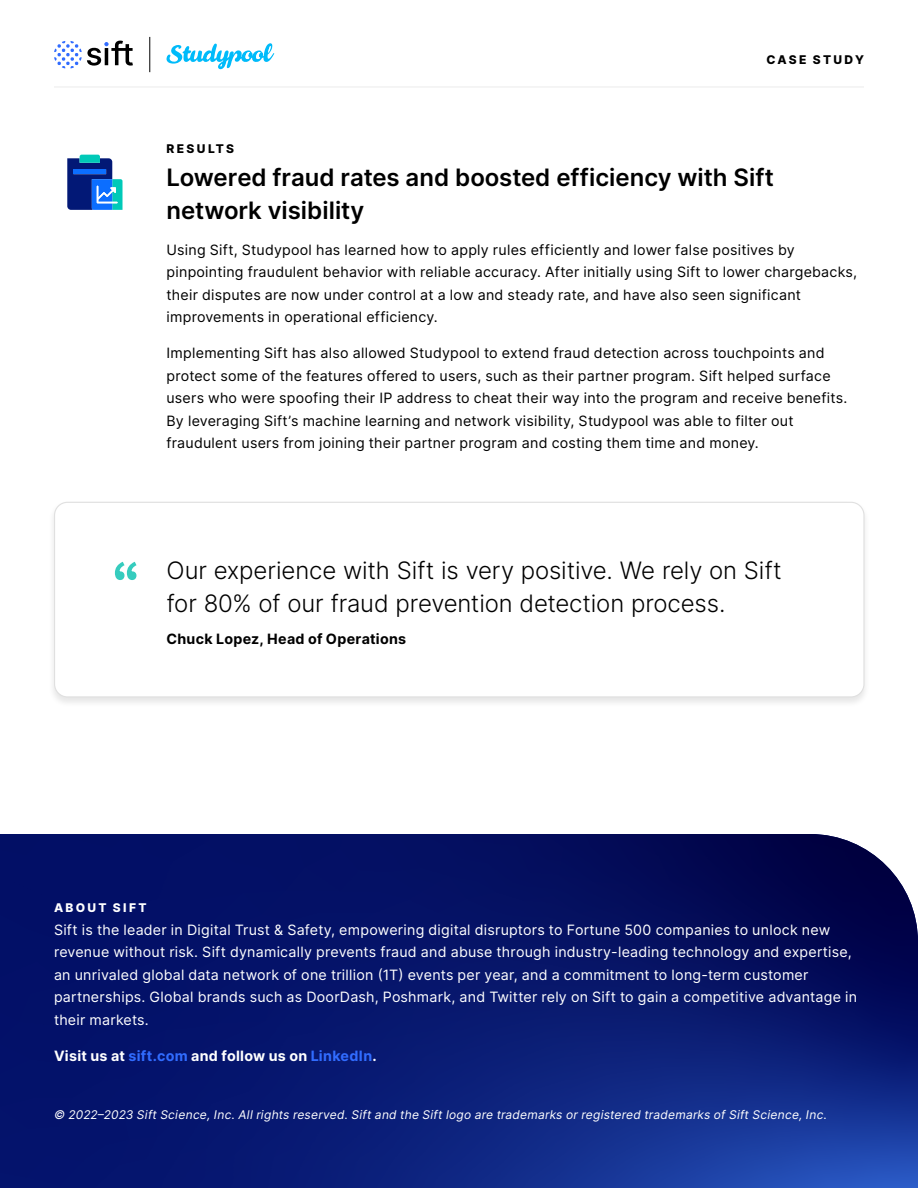
<style>
.page{position:relative;width:918px;height:1188px;background:#fff}
.page>*{position:absolute;margin:0;border:0;box-sizing:border-box;transform-origin:0 0}
.t1{font:300 24px/33px "Inter";letter-spacing:-.005em;color:#000}
.t2{font:600 24px/33px "Inter";color:#000}
.t3{font:14.25px/22.5px "Inter";letter-spacing:.015em;color:#000}
.t4{font:14.25px/22.5px "Inter";letter-spacing:.015em;color:#fff}
.t5{font:700 14.25px "Inter";letter-spacing:.02em;color:#fff}
.t6{font:700 14.25px "Inter";letter-spacing:.02em;color:#000}
.t7{font:italic 12px "Inter";letter-spacing:.02em;color:#fff}
.t8{font:800 12px "Inter";letter-spacing:.185em;color:#000}
.t9{font:800 12px "Inter";letter-spacing:.19em;color:#fff}
.s1{color:#316cff}
</style>
<div class="page">
<svg style="left:54px;top:41px;width:79px;height:27px"></svg>
<svg style="left:166px;top:43px;width:109px;height:27px"></svg>
<hr style="left:54px;top:87px;width:810px;height:1px;background:#ebebeb">
<hr style="left:149px;top:37px;width:1px;height:35px;background:#000">
<svg style="left:0;top:834px;width:918px;height:354px;background:#08186e"></svg>
<svg style="left:67px;top:155px;width:56px;height:55px;background:#306db6"></svg>
<div style="left:48px;top:500px;width:823px;height:208px;background:#000;opacity:.1"></div>
<div style="left:55px;top:502px;width:809px;height:195px;background:#fff;border-radius:13px"></div>
<div style="left:54px;top:502px;width:811px;height:196px;border:1px solid #e0e0e0;border-radius:13px"></div>
<svg style="left:115px;top:562px;width:22px;height:18px"></svg>
<p class="t8" style="left:767px;top:50px;width:99px">CASE STUDY</p>
<p class="t8" style="left:167px;top:140px;width:69px">RESULTS</p>
<h1 class="t2" style="left:166px;top:160px;width:609px">Lowered fraud rates and boosted efficiency with Sift network visibility</h1>
<p class="t3" style="left:166px;top:238px;width:692px">Using Sift, Studypool has learned how to apply rules efficiently and lower false positives by pinpointing fraudulent behavior with reliable accuracy. After initially using Sift to lower chargebacks, their disputes are now under control at a low and steady rate, and have also seen significant improvements in operational efficiency.</p>
<p class="t3" style="left:166px;top:342px;width:682px">Implementing Sift has also allowed Studypool to extend fraud detection across touchpoints and protect some of the features offered to users, such as their partner program. Sift helped surface users who were spoofing their IP address to cheat their way into the program and receive benefits.<br>By leveraging Sift’s machine learning and network visibility, Studypool was able to filter out fraudulent users from joining their partner program and costing them time and money.</p>
<h1 class="t1" style="left:166px;top:553px;width:617px">Our experience with Sift is very positive. We rely on Sift for 80% of our fraud prevention detection process.</h1>
<p class="t6" style="left:166px;top:628px;width:241px">Chuck Lopez, Head of Operations</p>
<p class="t9" style="left:54px;top:899px;width:94px">ABOUT SIFT</p>
<p class="t4" style="left:54px;top:918px;width:805px">Sift is the leader in Digital Trust &amp; Safety, empowering digital disruptors to Fortune 500 companies to unlock new revenue without risk. Sift dynamically prevents fraud and abuse through industry-leading technology and expertise, an unrivaled global data network of one trillion (1T) events per year, and a commitment to long-term customer partnerships. Global brands such as DoorDash, Poshmark, and Twitter rely on Sift to gain a competitive advantage in their markets.</p>
<p class="t5" style="left:54px;top:1045px;width:324px">Visit us at <span class="s1">sift.com</span> and follow us on <span class="s1">LinkedIn</span>.</p>
<p class="t7" style="left:54px;top:1106px;width:775px">©️ 2022–2023 Sift Science, Inc. All rights reserved. Sift and the Sift logo are trademarks or registered trademarks of Sift Science, Inc.</p>
</div>
